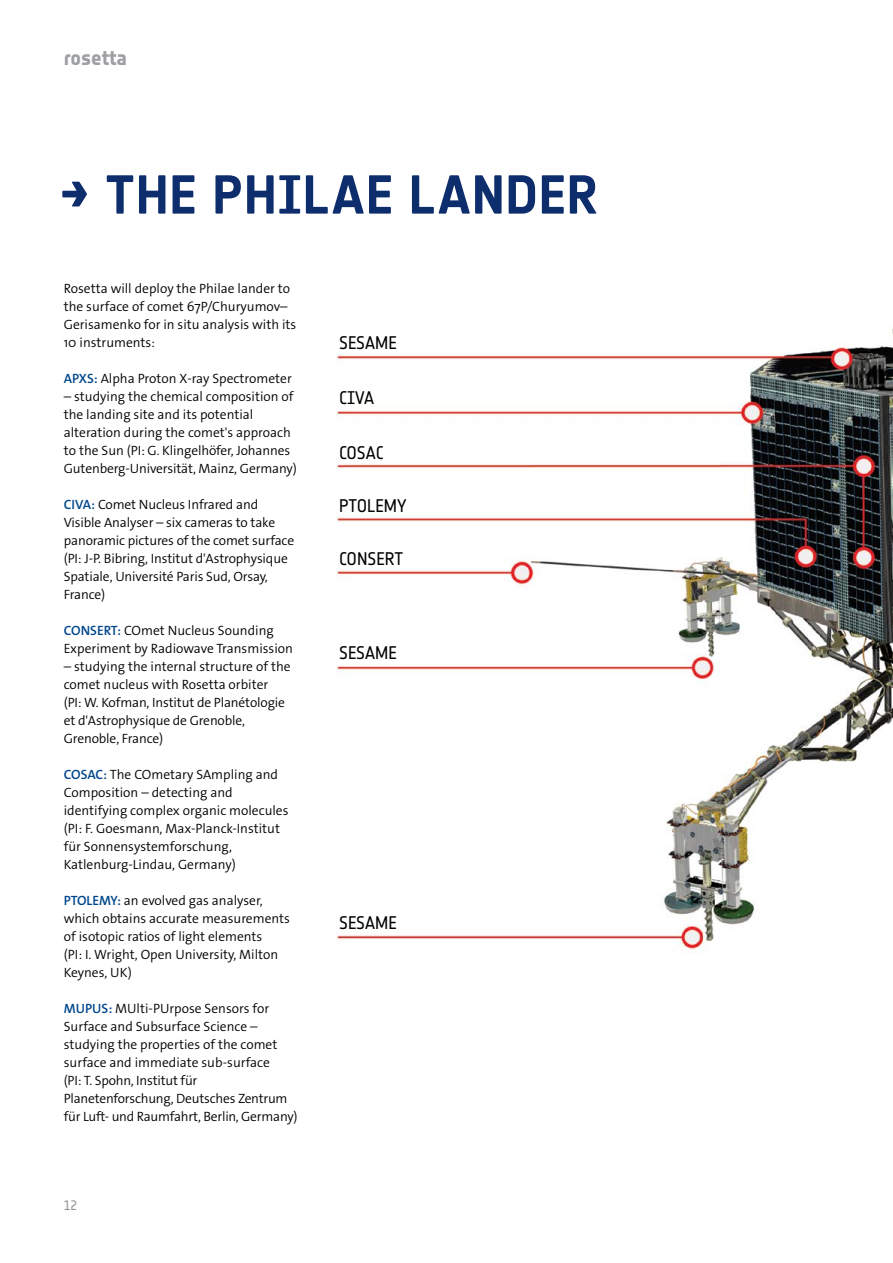
<style>
.page{position:relative;width:893px;height:1263px;background:#fff}
.page>*{position:absolute;margin:0;border:0;box-sizing:border-box;transform-origin:0 0}
.t1{font:700 54px "Notes Esa";letter-spacing:.015em;color:#0e2d6d}
.t2{font:21px "Notes Style Bold Updated Tf";letter-spacing:-.005em;color:#9d9fa2}
.t3{font:18px "Notes Esa";color:#000}
.t4{font:300 13.5px/18px "The Sans Os F";color:#000}
.t5{font:13.5px "Notes Esa";color:#939598}
.s1{font-weight:600;color:#00478c}
</style>
<div class="page">
<img style="left:336px;top:329px;width:557px;height:621px">
<h2 class="t2" style="left:64px;top:46px;width:65px">rosetta</h2>
<h1 class="t1" style="left:60px;top:163px;width:540px">→ THE PHILAE LANDER</h1>
<p class="t4" style="left:64px;top:279px;width:234px">Rosetta will deploy the Philae lander to the surface of comet 67P/Churyumov– Gerisamenko for in situ analysis with its 10 instruments:</p>
<p class="t4" style="left:64px;top:369px;width:230px"><span class="s1">APXS:</span> Alpha Proton X-ray Spectrometer</p>
<p class="t4" style="left:64px;top:387px;width:235px">– studying the chemical composition of the landing site and its potential alteration during the comet's approach to the Sun (PI: G. Klingelhöfer, Johannes Gutenberg-Universität, Mainz, Germany)</p>
<p class="t4" style="left:64px;top:495px;width:232px"><span class="s1">CIVA:</span> Comet Nucleus Infrared and Visible Analyser – six cameras to take panoramic pictures of the comet surface (PI: J-P. Bibring, Institut d'Astrophysique Spatiale, Université Paris Sud, Orsay, France)</p>
<p class="t4" style="left:64px;top:621px;width:231px"><span class="s1">CONSERT:</span> COmet Nucleus Sounding<br>Experiment by Radiowave Transmission</p>
<p class="t4" style="left:64px;top:657px;width:228px">– studying the internal structure of the comet nucleus with Rosetta orbiter<br>(PI: W. Kofman, Institut de Planétologie et d'Astrophysique de Grenoble, Grenoble, France)</p>
<p class="t4" style="left:64px;top:765px;width:226px"><span class="s1">COSAC:</span> The COmetary SAmpling and Composition – detecting and identifying complex organic molecules (PI: F. Goesmann, Max-Planck-Institut für Sonnensystemforschung, Katlenburg-Lindau, Germany)</p>
<p class="t4" style="left:64px;top:891px;width:228px"><span class="s1">PTOLEMY:</span> an evolved gas analyser, which obtains accurate measurements of isotopic ratios of light elements<br>(PI: I. Wright, Open University, Milton<br>Keynes, UK)</p>
<p class="t4" style="left:64px;top:999px;width:235px"><span class="s1">MUPUS:</span> MUlti-PUrpose Sensors for Surface and Subsurface Science – studying the properties of the comet surface and immediate sub-surface<br>(PI: T. Spohn, Institut für Planetenforschung, Deutsches Zentrum für Luft- und Raumfahrt, Berlin, Germany)</p>
<p class="t5" style="left:64px;top:1197px;width:15px">12</p>
<h3 class="t3" style="left:339px;top:332px;width:59px">SESAME</h3>
<h3 class="t3" style="left:339px;top:388px;width:37px">CIVA</h3>
<h3 class="t3" style="left:339px;top:442px;width:46px">COSAC</h3>
<h3 class="t3" style="left:339px;top:495px;width:69px">PTOLEMY</h3>
<h3 class="t3" style="left:339px;top:548px;width:66px">CONSERT</h3>
<h3 class="t3" style="left:339px;top:642px;width:59px">SESAME</h3>
<h3 class="t3" style="left:339px;top:912px;width:59px">SESAME</h3>
</div>
